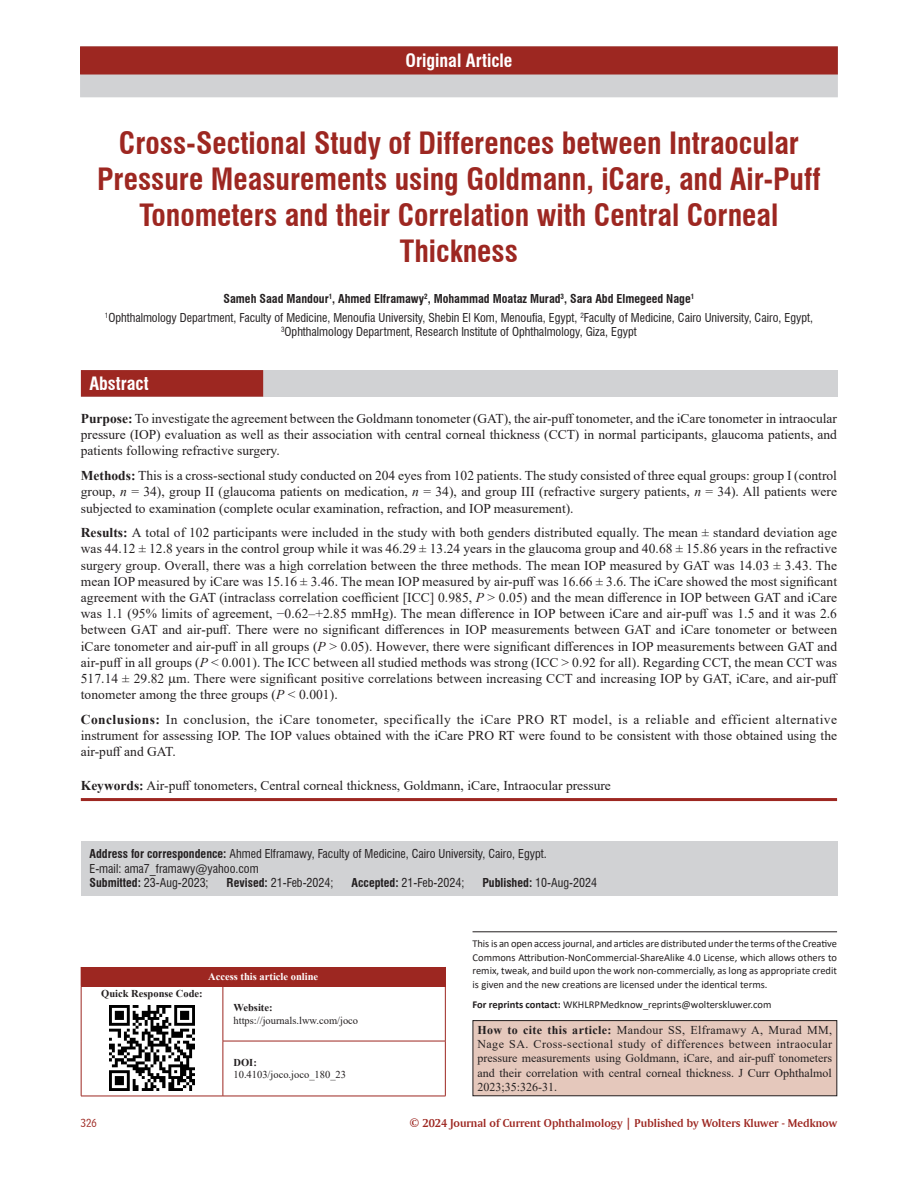
<style>
.page{position:relative;width:918px;height:1188px;background:#fff}
.page>*{position:absolute;margin:0;border:0;box-sizing:border-box;transform-origin:0 0}
.AT{font:700 condensed 30px/36px "Swiss 721 BT";color:#9d2721;text-align:center}
.AH{font:700 condensed 18px "Swiss 721 BT";color:#fff}
.ABSH{font:700 condensed 18px "Swiss 721 BT";color:#fff}
.ABS{font:13.5px/16.2px "Times New Roman";color:#231f20;text-align:justify}
.KWD{font:13.5px "Times New Roman";color:#231f20}
.HTC{font:12px/14.4px "Times New Roman";color:#231f20;text-align:justify}
.AFF{font:condensed 12px/14.4px "Swiss 721 BT";color:#231f20;text-align:center}
.ADD{font:condensed 12px/14.4px "Swiss 721 BT";color:#231f20}
.HIS{font:condensed 12px "Swiss 721 BT";color:#231f20}
.AU{font:700 condensed 12px "Swiss 721 BT";color:#231f20}
.t1{font:12px "Amerigo BT Bold A";color:#9d2721}
.t2{font:12px "Bell Centennial BT Address";color:#9d2721}
.OS{font:10.5px/13.5px "Calibri";color:#231f20;text-align:justify}
.Website{font:10.5px/12.6px "Times New Roman";color:#231f20}
.ATAO{font:700 10.5px "Times New Roman";color:#fff}
.QRC{font:700 10.5px "Times New Roman";color:#231f20}
.s1{font-weight:700}
.s2{font-style:italic}
</style>
<div class="page">
<div style="left:80px;top:46px;width:758px;height:51px;background:#d1d2d4"></div>
<div style="left:81px;top:47px;width:756px;height:27px;background:#9d2721"></div>
<div style="left:80px;top:46px;width:758px;height:29px;border:2px solid #9d2721"></div>
<div style="left:81px;top:370px;width:756px;height:27px;background:#d1d2d4"></div>
<div style="left:81px;top:370px;width:182px;height:27px;background:#9d2721"></div>
<hr style="left:81px;top:798px;width:756px;height:3px;background:#9d2721">
<div style="left:81px;top:841px;width:756px;height:55px;background:#d1d2d4"></div>
<hr style="left:473px;top:931px;width:364px;height:1px;background:#231f20">
<div style="left:473px;top:1021px;width:364px;height:75px;background:#e5c8bc"></div>
<div style="left:473px;top:1020px;width:364px;height:76px;border:1px solid #231f20"></div>
<div style="left:81px;top:967px;width:364px;height:19px;background:#9d2721"></div>
<svg style="left:445px;top:967px;width:1px;height:19px"></svg>
<hr style="left:81px;top:986px;width:1px;height:55px;background:#9d2721">
<hr style="left:81px;top:1041px;width:1px;height:55px;background:#9d2721">
<hr style="left:81px;top:986px;width:142px;height:1px;background:#9d2721">
<hr style="left:223px;top:986px;width:1px;height:55px;background:#9d2721">
<hr style="left:223px;top:986px;width:223px;height:1px;background:#9d2721">
<hr style="left:445px;top:986px;width:1px;height:55px;background:#9d2721">
<hr style="left:81px;top:1096px;width:142px;height:1px;background:#9d2721">
<hr style="left:223px;top:1041px;width:1px;height:55px;background:#9d2721">
<hr style="left:223px;top:1041px;width:223px;height:1px;background:#9d2721">
<hr style="left:445px;top:1041px;width:1px;height:55px;background:#9d2721">
<hr style="left:223px;top:1096px;width:223px;height:1px;background:#9d2721">
<img style="left:110px;top:1005px;width:84px;height:85px">
<p class="AH" style="left:405px;top:50px;width:109px">Original Article</p>
<p class="AT" style="left:97px;top:125px;width:725px">Cross‑Sectional Study of Differences between Intraocular Pressure Measurements using Goldmann, iCare, and Air‑Puff Tonometers and their Correlation with Central Corneal Thickness</p>
<p class="AU" style="left:224px;top:291px;width:472px">Sameh Saad Mandour<sup>1</sup>, Ahmed Elframawy<sup>2</sup>, Mohammad Moataz Murad<sup>3</sup>, Sara Abd Elmegeed Nage<sup>1</sup></p>
<p class="AFF" style="left:105px;top:310px;width:710px"><sup>1</sup>Ophthalmology Department, Faculty of Medicine, Menoufia University, Shebin El Kom, Menoufia, Egypt, <sup>2</sup>Faculty of Medicine, Cairo University, Cairo, Egypt,<br><sup>3</sup>Ophthalmology Department, Research Institute of Ophthalmology, Giza, Egypt</p>
<p class="ABSH" style="left:89px;top:373px;width:61px">Abstract</p>
<p class="ABS" style="left:81px;top:410px;width:758px"><span class="s1">Purpose:</span> To investigate the agreement between the Goldmann tonometer (GAT), the air‑puff tonometer, and the iCare tonometer in intraocular pressure (IOP) evaluation as well as their association with central corneal thickness (CCT) in normal participants, glaucoma patients, and patients following refractive surgery.</p>
<p class="ABS" style="left:81px;top:467px;width:758px"><span class="s1">Methods:</span> This is a cross‑sectional study conducted on 204 eyes from 102 patients. The study consisted of three equal groups: group I (control group, <span class="s2">n</span> = 34), group II (glaucoma patients on medication, <span class="s2">n</span> = 34), and group III (refractive surgery patients, <span class="s2">n</span> = 34). All patients were subjected to examination (complete ocular examination, refraction, and IOP measurement).</p>
<p class="ABS" style="left:81px;top:524px;width:759px"><span class="s1">Results:</span> A total of 102 participants were included in the study with both genders distributed equally. The mean ± standard deviation age was 44.12 ± 12.8 years in the control group while it was 46.29 ± 13.24 years in the glaucoma group and 40.68 ± 15.86 years in the refractive surgery group. Overall, there was a high correlation between the three methods. The mean IOP measured by GAT was 14.03 ± 3.43. The mean IOP measured by iCare was 15.16 ± 3.46. The mean IOP measured by air‑puff was 16.66 ± 3.6. The iCare showed the most significant agreement with the GAT (intraclass correlation coefficient [ICC] 0.985, <span class="s2">P</span> &gt; 0.05) and the mean difference in IOP between GAT and iCare was 1.1 (95% limits of agreement, −0.62–+2.85 mmHg). The mean difference in IOP between iCare and air<span class="s2">‑</span>puff was 1.5 and it was 2.6 between GAT and air<span class="s2">‑</span>puff. There were no significant differences in IOP measurements between GAT and iCare tonometer or between iCare tonometer and air<span class="s2">‑</span>puff in all groups (<span class="s2">P</span> &gt; 0.05). However, there were significant differences in IOP measurements between GAT and air<span class="s2">‑</span>puff in all groups (<span class="s2">P</span> &lt; 0.001). The ICC between all studied methods was strong (ICC &gt; 0.92 for all). Regarding CCT, the mean CCT was 517.14 ± 29.82 m. There were significant positive correlations between increasing CCT and increasing IOP by GAT, iCare, and air‑puff tonometer among the three groups (<span class="s2">P</span> &lt; 0.001).</p>
<p class="ABS" style="left:81px;top:711px;width:758px"><span class="s1">Conclusions:</span> In conclusion, the iCare tonometer, specifically the iCare PRO RT model, is a reliable and efficient alternative instrument for assessing IOP. The IOP values obtained with the iCare PRO RT were found to be consistent with those obtained using the air‑puff and GAT.</p>
<p class="KWD" style="left:81px;top:776px;width:532px"><span class="s1">Keywords:</span> Air‑puff tonometers, Central corneal thickness, Goldmann, iCare, Intraocular pressure</p>
<p class="ADD" style="left:89px;top:847px;width:459px"><span class="s1">Address for correspondence:</span> Ahmed Elframawy, Faculty of Medicine, Cairo University, Cairo, Egypt.<br>E‑mail: ama7_framawy@yahoo.com</p>
<p class="HIS" style="left:89px;top:875px;width:121px"><span class="s1">Submitted:</span> 23‑Aug‑2023;</p>
<p class="HIS" style="left:227px;top:875px;width:108px"><span class="s1">Revised:</span> 21‑Feb‑2024;</p>
<p class="HIS" style="left:352px;top:875px;width:114px"><span class="s1">Accepted:</span> 21‑Feb‑2024;</p>
<p class="HIS" style="left:482px;top:875px;width:116px"><span class="s1">Published:</span> 10-Aug-2024</p>
<p class="ATAO" style="left:208px;top:969px;width:111px">Access this article online</p>
<p class="QRC" style="left:101px;top:986px;width:103px">Quick Response Code:</p>
<p class="Website" style="left:234px;top:1001px;width:126px"><span class="s1">Website: </span>https://journals.lww.com/joco</p>
<p class="Website" style="left:234px;top:1056px;width:114px"><span class="s1">DOI:<br></span>10.4103/joco.joco_180_23</p>
<p class="OS" style="left:473px;top:937px;width:366px">This is an open access journal, and articles are distributed under the terms of the Creative Commons Attribution‑NonCommercial‑ShareAlike 4.0 License, which allows others to remix, tweak, and build upon the work non‑commercially, as long as appropriate credit is given and the new creations are licensed under the identical terms.</p>
<p class="OS" style="left:473px;top:997px;width:300px"><span class="s1">For reprints contact:</span> WKHLRPMedknow_reprints@wolterskluwer.com</p>
<p class="HTC" style="left:478px;top:1022px;width:356px"><span class="s1">How to cite this article:</span> Mandour SS, Elframawy A, Murad MM, Nage SA. Cross‑sectional study of differences between intraocular pressure measurements using Goldmann, iCare, and air‑puff tonometers and their correlation with central corneal thickness. J Curr Ophthalmol 2023;35:326-31.</p>
<p class="t2" style="left:81px;top:1116px;width:17px">326</p>
<p class="t1" style="left:410px;top:1116px;width:429px">© 2024 Journal of Current Ophthalmology | Published by Wolters Kluwer - Medknow</p>
</div>
